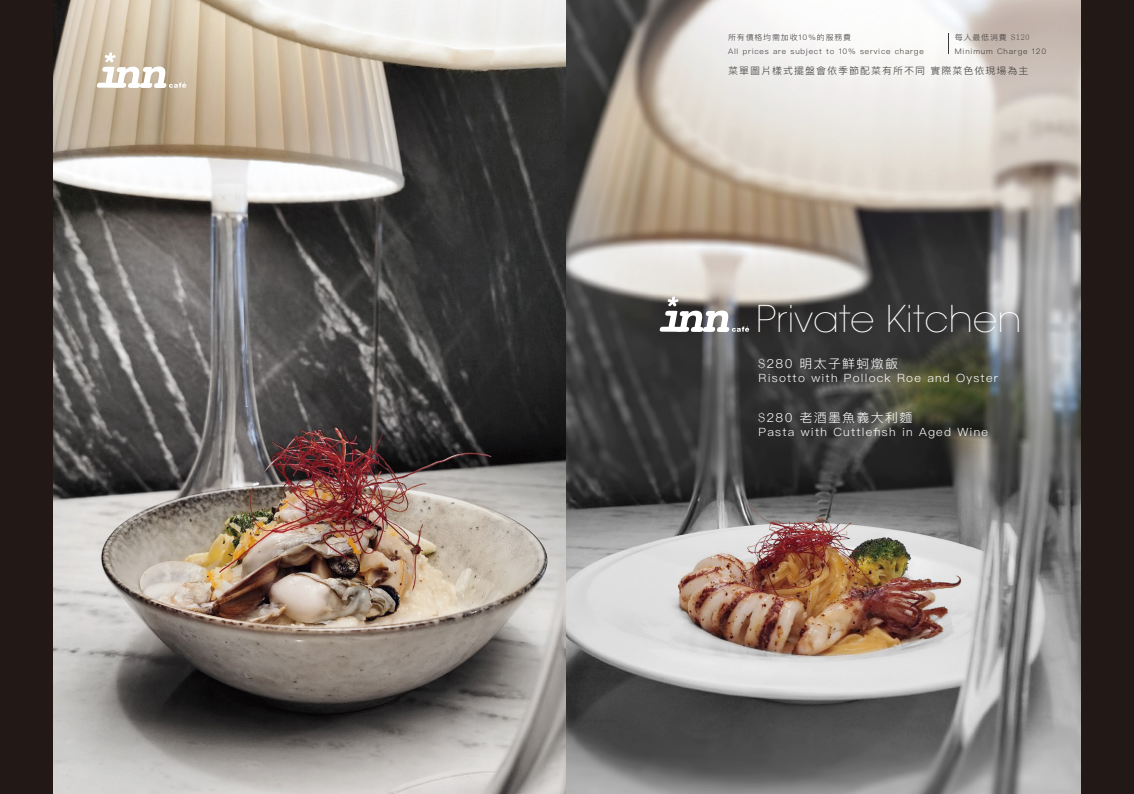
<style>
.page{position:relative;width:1134px;height:794px;background:#221815}
.page>*{position:absolute;margin:0;border:0;box-sizing:border-box;transform-origin:0 0}
.t1{font:200 36.7px "Avant Garde";color:#fff;scale:1.05 1}
.t2{font:300 12.4px "Ping Fang TC";letter-spacing:.1em;color:#fff;scale:1.05 1}
.t3{font:300 11.4px "Ping Fang TC";letter-spacing:.1em;color:#fff;scale:1.05 1}
.t4{font:300 9.5px "Ping Fang TC";letter-spacing:.1em;color:#3e3a39;scale:1.05 1}
.t5{font:300 7.6px/14.4px "Ping Fang TC";letter-spacing:.1em;color:#3e3a39;scale:1.05 1}
.s1{font-family:"Adobe Ming Std"}
</style>
<div class="page">
<img style="left:54px;top:0;width:1026px;height:794px">
<svg style="left:97px;top:52px;width:89px;height:36px;background:#d9cdbb"></svg>
<svg style="left:660px;top:295px;width:89px;height:37px;background:#979593"></svg>
<svg style="left:948px;top:34px;width:1px;height:20px"></svg>
<p class="t5" style="left:728px;top:30px;width:188px">所有價格均需加收10％的服務費<br>All prices are subject to 10% service charge</p>
<p class="t5" style="left:955px;top:30px;width:88px">每人最低消費 <span class="s1">$120<br></span>Minimum Charge 120</p>
<p class="t4" style="left:728px;top:65px;width:288px">菜單圖片樣式擺盤會依季節配菜有所不同 實際菜色依現場為主</p>
<h1 class="t1" style="left:756px;top:297px;width:255px">Private Kitchen</h1>
<h2 class="t2" style="left:759px;top:356px;width:134px"><span class="s1">$</span>280 明太子鮮蚵燉飯</h2>
<h3 class="t3" style="left:759px;top:371px;width:230px">Risotto with Pollock Roe and Oyster</h3>
<h2 class="t2" style="left:759px;top:410px;width:148px"><span class="s1">$</span>280 老酒墨魚義大利麵</h2>
<h3 class="t3" style="left:759px;top:425px;width:220px">Pasta with Cuttlefish in Aged Wine</h3>
</div>
